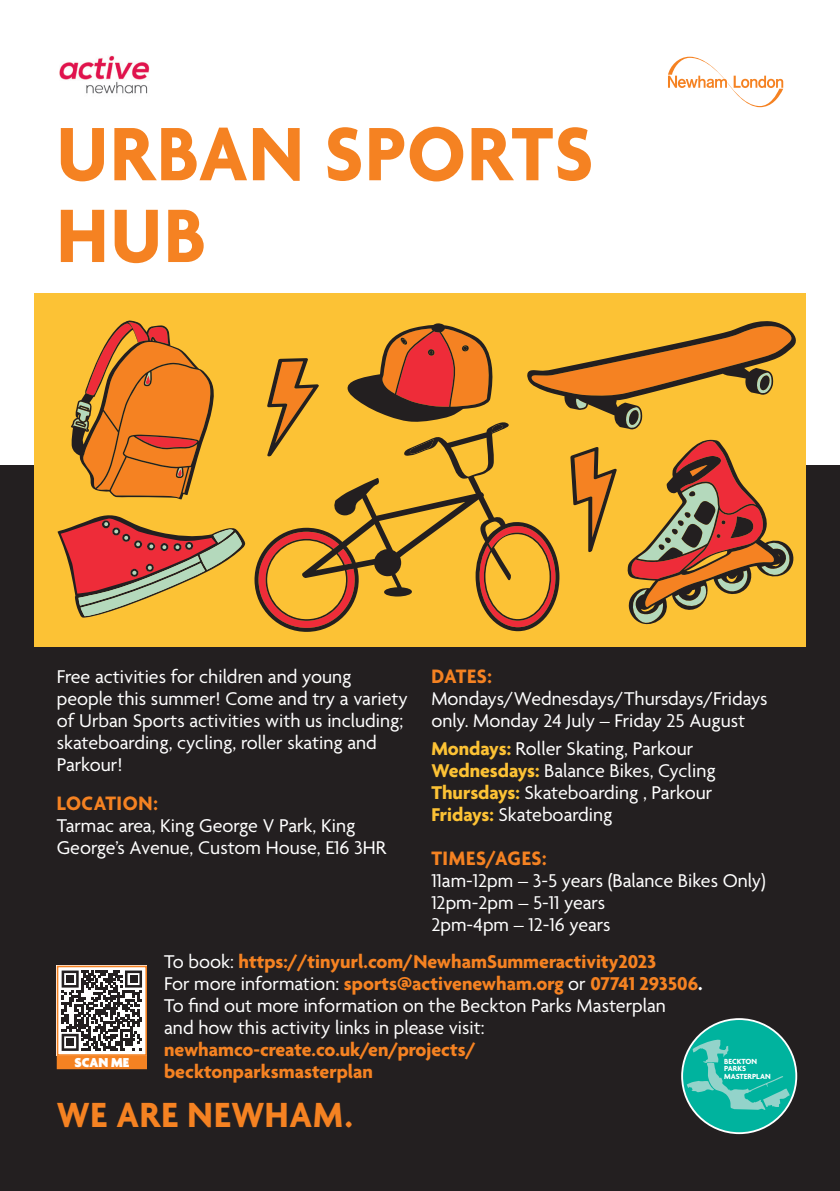
<style>
.page{position:relative;width:840px;height:1191px;background:#fff}
.page>*{position:absolute;margin:0;border:0;box-sizing:border-box;transform-origin:0 0}
.t1{font:700 81.8px "Agenda";letter-spacing:.02em;color:#f58222;scale:.95 1}
.t2{font:700 37.8px "Agenda";letter-spacing:.025em;color:#f58222;scale:.95 1}
.SMALL_SUB{font:700 21px "Agenda";letter-spacing:.025em;color:#f58222;scale:.95 1}
.Body_copy{font:20px/22px "Agenda";color:#fff}
.Body{font:20px/22px "Agenda";color:#fff}
.Body_copy-2{font:700 20px "Agenda";color:#f58222}
.t3{font:900 14px "Agenda";letter-spacing:-.005em;color:#fff}
.t4{font:700 8px/7.4px "Agenda";color:#fff}
.s1{font-weight:700;color:#fcc235}
.s2{font-weight:400;color:#fff}
.s3{font-weight:700;color:#f58222}
.s4{font-weight:700;font-size:21px}
</style>
<div class="page">
<div style="left:0;top:465px;width:839px;height:726px;background:#231f20"></div>
<div style="left:34px;top:293px;width:771px;height:354px;background:#fcc235"></div>
<svg style="left:71px;top:320px;width:143px;height:180px"></svg>
<svg style="left:57px;top:515px;width:189px;height:103px"></svg>
<svg style="left:527px;top:321px;width:269px;height:108px"></svg>
<svg style="left:347px;top:323px;width:146px;height:96px"></svg>
<svg style="left:254px;top:419px;width:305px;height:213px"></svg>
<svg style="left:570px;top:447px;width:46px;height:106px"></svg>
<svg style="left:266px;top:358px;width:53px;height:99px"></svg>
<svg style="left:627px;top:439px;width:167px;height:186px"></svg>
<svg style="left:668px;top:57px;width:114px;height:50px"></svg>
<div style="left:57px;top:965px;width:90px;height:90px;background:#fff"></div>
<svg style="left:62px;top:970px;width:80px;height:81px"></svg>
<div style="left:66px;top:975px;width:8px;height:7px;background:#231f20"></div>
<div style="left:130px;top:975px;width:7px;height:7px;background:#231f20"></div>
<div style="left:66px;top:1038px;width:8px;height:8px;background:#231f20"></div>
<div style="left:57px;top:965px;width:90px;height:90px;border:2px solid #f58222"></div>
<div style="left:57px;top:1055px;width:90px;height:14px;background:#f58222;border:2px solid #f58222"></div>
<img style="left:59px;top:56px;width:91px;height:38px">
<div style="left:681px;top:1019px;width:114px;height:114px;background:#00b39e;border-radius:50%"></div>
<div style="left:680px;top:1018px;width:116px;height:116px;border:2px solid #fff;border-radius:50%"></div>
<svg style="left:686px;top:1039px;width:103px;height:71px"></svg>
<p class="t1" style="left:57px;top:110px;width:566px">URBAN SPORTS</p>
<p class="t1" style="left:57px;top:192px;width:159px">HUB</p>
<p class="Body" style="left:57px;top:667px;width:352px">Free activities for children and young people this summer! Come and try a variety of Urban Sports activities with us including; skateboarding, cycling, roller skating and Parkour!</p>
<p class="SMALL_SUB" style="left:57px;top:792px;width:108px">LOCATION:</p>
<p class="Body" style="left:57px;top:816px;width:330px">Tarmac area, King George V Park, King<br>George’s Avenue, Custom House, E16 3HR</p>
<p class="SMALL_SUB" style="left:431px;top:665px;width:65px">DATES:</p>
<p class="Body" style="left:431px;top:689px;width:337px">Mondays/Wednesdays/Thursdays/Fridays only. Monday 24 July – Friday 25 August</p>
<p class="Body_copy" style="left:431px;top:739px;width:285px"><span class="s1">Mondays:</span> Roller Skating, Parkour <span class="s1">Wednesdays:</span> Balance Bikes, Cycling <span class="s1">Thursdays:</span> Skateboarding , Parkour <span class="s1">Fridays:</span> Skateboarding</p>
<p class="SMALL_SUB" style="left:431px;top:847px;width:123px">TIMES/AGES:</p>
<p class="Body_copy" style="left:431px;top:871px;width:336px">11am-12pm – 3-5 years (Balance Bikes Only)<br>12pm-2pm – 5-11 years</p>
<p class="Body_copy" style="left:431px;top:915px;width:181px">2pm-4pm – 12-16 years</p>
<p class="t3" style="left:75px;top:1054px;width:56px">SCAN ME</p>
<p class="Body_copy-2" style="left:164px;top:950px;width:493px"><span class="s2">To book:</span> https://tinyurl.com/NewhamSummeractivity2023</p>
<p class="Body_copy" style="left:164px;top:973px;width:539px">For more information: <span class="s3">sports@activenewham.org</span> or <span class="s3">07741 293506</span><span class="s4">.<br></span>To find out more information on the Beckton Parks Masterplan<br>and how this activity links in please visit: <span class="s3">newhamco-create.co.uk/en/projects/<br>becktonparksmasterplan</span></p>
<p class="t2" style="left:57px;top:1094px;width:313px">WE ARE NEWHAM.</p>
<p class="t4" style="left:723px;top:1058px;width:48px">BECKTON<br>PARKS<br>MASTERPLAN</p>
</div>
